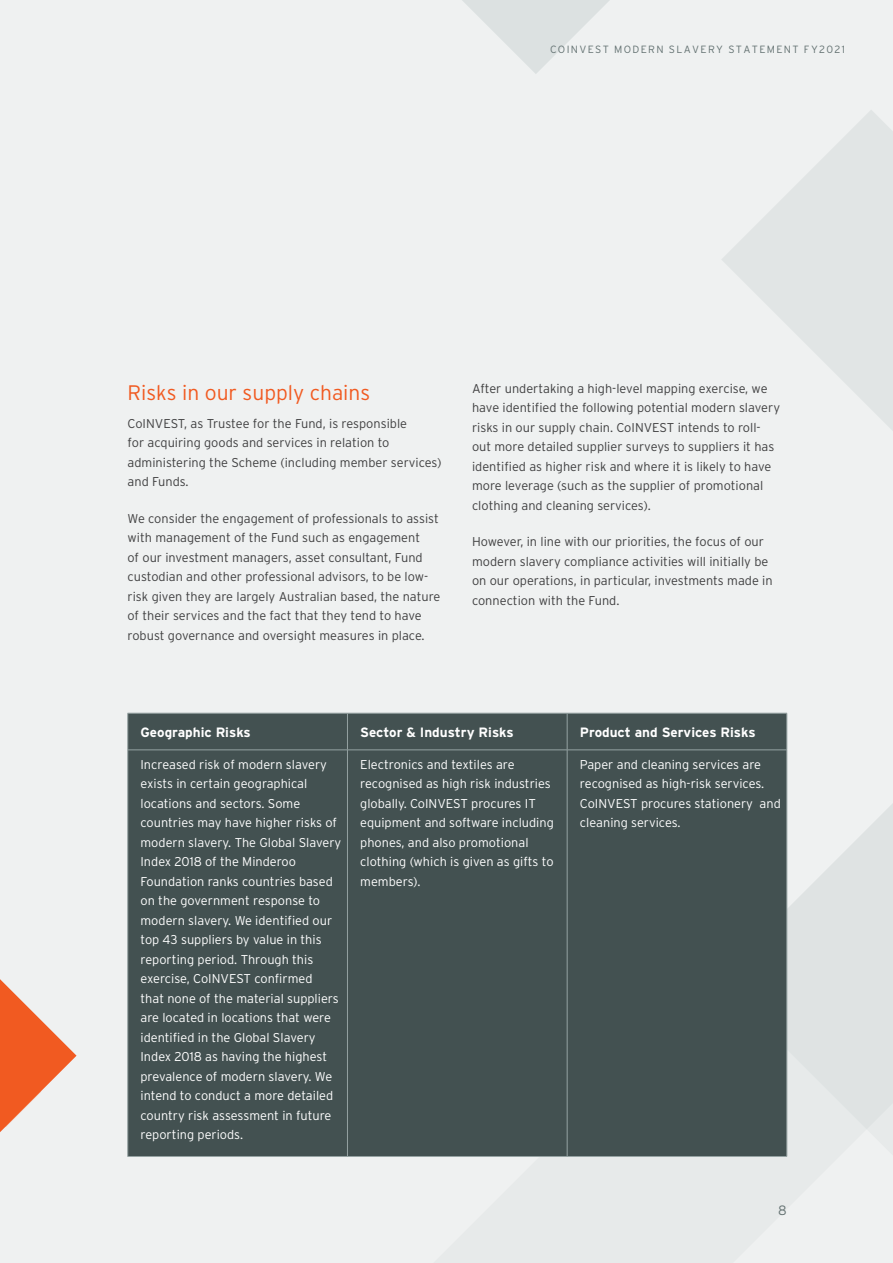
<style>
.page{position:relative;width:893px;height:1263px;background:#eff1f1}
.page>*{position:absolute;margin:0;border:0;box-sizing:border-box;transform-origin:0 0}
.Section_Title{font:300 21px "Interstate";color:#f15a21}
.Subtitle_-_Small{font:700 13.5px "Interstate";color:#fff}
.BodyCopyBold{font:300 13.5px "Interstate";color:#647272}
.BodyCopy_Justified{font:300 12.75px/19.5px "Interstate";color:#404041}
.BodyCopy_Justified-2{font:300 12.75px/19.5px "Interstate";color:#fff}
.t1{font:300 10.5px "Interstate";letter-spacing:.125em;color:#647272}
</style>
<div class="page">
<svg style="left:462px;top:0;width:148px;height:74px;fill:#e2e6e6"></svg>
<svg style="left:721px;top:234px;width:27px;height:479px"></svg>
<svg style="left:748px;top:110px;width:145px;height:603px"></svg>
<svg style="left:787px;top:804px;width:106px;height:353px;fill:#dfe3e3"></svg>
<svg style="left:0;top:979px;width:77px;height:153px"></svg>
<div style="left:128px;top:714px;width:659px;height:442px;background:#435151"></div>
<hr style="left:128px;top:713px;width:219px;height:1px;background:#95a2a2">
<hr style="left:127px;top:713px;width:1px;height:37px;background:#95a2a2">
<hr style="left:347px;top:713px;width:220px;height:1px;background:#95a2a2">
<hr style="left:347px;top:713px;width:1px;height:37px;background:#95a2a2">
<hr style="left:567px;top:713px;width:220px;height:1px;background:#95a2a2">
<hr style="left:567px;top:713px;width:1px;height:37px;background:#95a2a2">
<hr style="left:787px;top:713px;width:1px;height:37px;background:#95a2a2">
<hr style="left:128px;top:750px;width:219px;height:1px;background:#95a2a2">
<hr style="left:127px;top:750px;width:1px;height:406px;background:#95a2a2">
<hr style="left:347px;top:750px;width:220px;height:1px;background:#95a2a2">
<hr style="left:347px;top:750px;width:1px;height:406px;background:#95a2a2">
<hr style="left:567px;top:750px;width:220px;height:1px;background:#95a2a2">
<hr style="left:567px;top:750px;width:1px;height:406px;background:#95a2a2">
<hr style="left:787px;top:750px;width:1px;height:406px;background:#95a2a2">
<hr style="left:128px;top:1156px;width:219px;height:1px;background:#95a2a2">
<hr style="left:347px;top:1156px;width:220px;height:1px;background:#95a2a2">
<hr style="left:567px;top:1156px;width:220px;height:1px;background:#95a2a2">
<p class="t1" style="left:550px;top:43px;width:297px">COINVEST MODERN SLAVERY STATEMENT FY2021</p>
<p class="Section_Title" style="left:128px;top:380px;width:244px">Risks in our supply chains</p>
<p class="BodyCopy_Justified" style="left:128px;top:413px;width:315px">CoINVEST, as Trustee for the Fund, is responsible<br>for acquiring goods and services in relation to administering the Scheme (including member services) and Funds.</p>
<p class="BodyCopy_Justified" style="left:128px;top:508px;width:314px">We consider the engagement of professionals to assist with management of the Fund such as engagement<br>of our investment managers, asset consultant, Fund custodian and other professional advisors, to be low&shy;risk given they are largely Australian based, the nature of their services and the fact that they tend to have robust governance and oversight measures in place.</p>
<p class="BodyCopy_Justified" style="left:472px;top:379px;width:310px">After undertaking a high-level mapping exercise, we have identified the following potential modern slavery risks in our supply chain. CoINVEST intends to roll&shy;out more detailed supplier surveys to suppliers it has identified as higher risk and where it is likely to have more leverage (such as the supplier of promotional clothing and cleaning services).</p>
<p class="BodyCopy_Justified" style="left:472px;top:532px;width:302px">However, in line with our priorities, the focus of our modern slavery compliance activities will initially be on our operations, in particular, investments made in connection with the Fund.</p>
<p class="Subtitle_-_Small" style="left:141px;top:725px;width:112px">Geographic Risks</p>
<p class="Subtitle_-_Small" style="left:360px;top:725px;width:155px">Sector &amp; Industry Risks</p>
<p class="Subtitle_-_Small" style="left:580px;top:725px;width:177px">Product and Services Risks</p>
<p class="BodyCopy_Justified-2" style="left:141px;top:754px;width:202px">Increased risk of modern slavery exists in certain geographical locations and sectors. Some countries may have higher risks of modern slavery. The Global Slavery<br>Index 2018 of the Minderoo<br>Foundation ranks countries based on the government response to modern slavery. We identified our top 43 suppliers by value in this reporting period. Through this exercise, CoINVEST confirmed<br>that none of the material suppliers are located in locations that were identified in the Global Slavery<br>Index 2018 as having the highest prevalence of modern slavery. We intend to conduct a more detailed country risk assessment in future reporting periods.</p>
<p class="BodyCopy_Justified-2" style="left:360px;top:754px;width:195px">Electronics and textiles are recognised as high risk industries globally. CoINVEST procures IT equipment and software including phones, and also promotional clothing (which is given as gifts to members).</p>
<p class="BodyCopy_Justified-2" style="left:580px;top:754px;width:202px">Paper and cleaning services are recognised as high-risk services.<br>CoINVEST procures stationery and cleaning services.</p>
<p class="BodyCopyBold" style="left:778px;top:1203px;width:10px">8</p>
</div>
